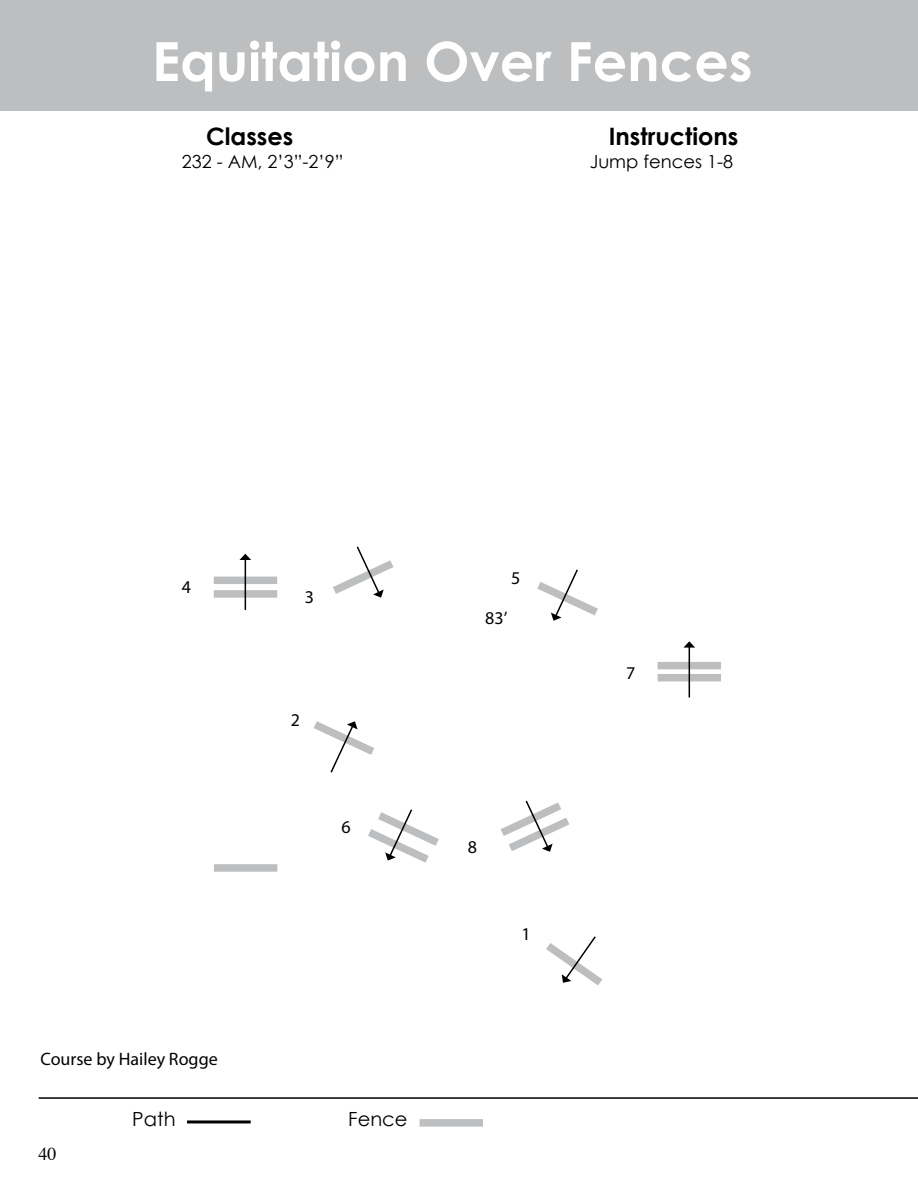
<style>
.page{position:relative;width:918px;height:1188px;background:#fff}
.page>*{position:absolute;margin:0;border:0;box-sizing:border-box;transform-origin:0 0}
.t1{font:700 54px "Century Gothic";color:#fff}
.t2{font:700 24px "Century Gothic";color:#000}
.t3{font:19.5px "Century Gothic";color:#000}
.t4{font:18px "Myriad Pro";color:#000}
.t5{font:18px "Century Gothic";color:#000}
.t6{font:18px "Times";color:#000}
</style>
<div class="page">
<hr style="left:39px;top:1097px;width:879px;height:2px;background:#000">
<div style="left:0;top:0;width:918px;height:111px;background:#bcbec0"></div>
<hr style="left:187px;top:1120px;width:64px;height:3px;background:#000">
<div style="left:420px;top:1119px;width:63px;height:8px;background:#bcbec0"></div>
<div style="left:658px;top:662px;width:63px;height:7px;background:#bcbec0"></div>
<div style="left:658px;top:674px;width:63px;height:7px;background:#bcbec0"></div>
<div style="left:214px;top:577px;width:63px;height:7px;background:#bcbec0"></div>
<div style="left:214px;top:590px;width:63px;height:8px;background:#bcbec0"></div>
<hr style="left:245px;top:559px;width:1px;height:51px;background:#000">
<svg style="left:239px;top:554px;width:12px;height:6px"></svg>
<div style="left:214px;top:864px;width:63px;height:8px;background:#bcbec0"></div>
<svg style="left:333px;top:546px;width:61px;height:52px"></svg>
<svg style="left:537px;top:569px;width:61px;height:52px"></svg>
<hr style="left:689px;top:647px;width:1px;height:51px;background:#000">
<svg style="left:683px;top:641px;width:12px;height:7px"></svg>
<svg style="left:500px;top:800px;width:70px;height:52px"></svg>
<svg style="left:368px;top:809px;width:71px;height:54px"></svg>
<svg style="left:546px;top:936px;width:56px;height:50px"></svg>
<svg style="left:314px;top:721px;width:60px;height:52px"></svg>
<h1 class="t1" style="left:152px;top:27px;width:602px">Equitation Over Fences</h1>
<h2 class="t2" style="left:206px;top:121px;width:89px">Classes</h2>
<h2 class="t2" style="left:609px;top:121px;width:131px">Instructions</h2>
<p class="t5" style="left:182px;top:151px;width:163px">232 - AM, 2’3”-2’9”</p>
<p class="t5" style="left:590px;top:150px;width:145px">Jump fences 1-8</p>
<p class="t4" style="left:182px;top:576px;width:11px">4</p>
<p class="t4" style="left:305px;top:586px;width:11px">3</p>
<p class="t4" style="left:291px;top:709px;width:11px">2</p>
<p class="t4" style="left:341px;top:816px;width:11px">6</p>
<p class="t4" style="left:40px;top:1048px;width:179px">Course by Hailey Rogge</p>
<p class="t6" style="left:39px;top:1137px;width:19px">40</p>
<p class="t3" style="left:132px;top:1107px;width:45px">Path</p>
<p class="t3" style="left:348px;top:1107px;width:61px">Fence</p>
<p class="t4" style="left:511px;top:567px;width:11px">5</p>
<p class="t4" style="left:485px;top:607px;width:24px">83’</p>
<p class="t4" style="left:468px;top:836px;width:11px">8</p>
<p class="t4" style="left:522px;top:923px;width:11px">1</p>
<p class="t4" style="left:626px;top:662px;width:11px">7</p>
</div>
